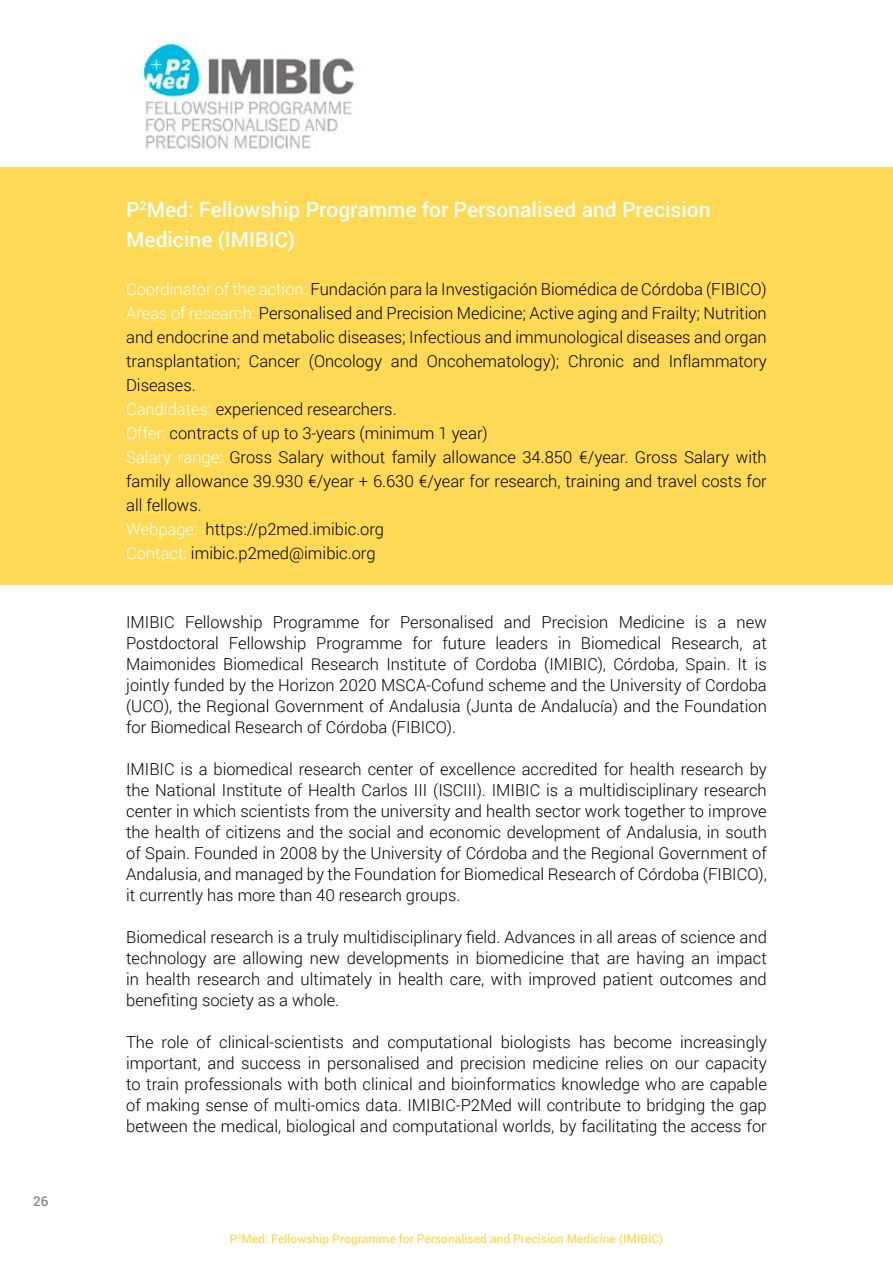
<style>
.page{position:relative;width:893px;height:1263px;background:#fff}
.page>*{position:absolute;margin:0;border:0;box-sizing:border-box;transform-origin:0 0}
.t1{font:500 21px/30px "Roboto";color:#fff}
.t2{font:300 16.5px/21px "Roboto";color:#000;text-align:justify}
.t3{font:500 13.5px "Roboto";color:#87888a}
.t4{font:500 12px "Roboto";color:#ffda56}
.s1{color:#fff}
</style>
<div class="page">
<div style="left:0;top:168px;width:893px;height:417px;background:#ffda56"></div>
<img style="left:142px;top:39px;width:212px;height:112px">
<p class="t3" style="left:33px;top:1192px;width:17px">26</p>
<p class="t1" style="left:126px;top:193px;width:586px">P<sup>2</sup>Med: Fellowship Programme for Personalised and Precision<br>Medicine (IMIBIC)</p>
<p class="t2" style="left:126px;top:276px;width:642px;line-height:24px;text-align:left"><span class="s1">Coordinator of the action:</span> Fundación para la Investigación Biomédica de Córdoba (FIBICO)<br><span class="s1">Areas of research:</span> Personalised and Precision Medicine; Active aging and Frailty; Nutrition and endocrine and metabolic diseases; Infectious and immunological diseases and organ transplantation; Cancer (Oncology and Oncohematology); Chronic and Inflammatory Diseases.<br><span class="s1">Candidates:</span> experienced researchers.<br><span class="s1">Offer:</span> contracts of up to 3-years (minimum 1 year)<br><span class="s1">Salary range:</span> Gross Salary without family allowance 34.850 €/year. Gross Salary with family allowance 39.930 €/year + 6.630 €/year for research, training and travel costs for all fellows.<br><span class="s1">Webpage:</span> https://p2med.imibic.org<br><span class="s1">Contact:</span> imibic.p2med@imibic.org</p>
<p class="t2" style="left:126px;top:611px;width:642px">IMIBIC Fellowship Programme for Personalised and Precision Medicine is a new Postdoctoral Fellowship Programme for future leaders in Biomedical Research, at Maimonides Biomedical Research Institute of Cordoba (IMIBIC), Córdoba, Spain. It is jointly funded by the Horizon 2020 MSCA-Cofund scheme and the University of Cordoba (UCO), the Regional Government of Andalusia (Junta de Andalucía) and the Foundation for Biomedical Research of Córdoba (FIBICO).</p>
<p class="t2" style="left:126px;top:758px;width:642px">IMIBIC is a biomedical research center of excellence accredited for health research by the National Institute of Health Carlos III (ISCIII). IMIBIC is a multidisciplinary research center in which scientists from the university and health sector work together to improve the health of citizens and the social and economic development of Andalusia, in south of Spain. Founded in 2008 by the University of Córdoba and the Regional Government of Andalusia, and managed by the Foundation for Biomedical Research of Córdoba (FIBICO), it currently has more than 40 research groups.</p>
<p class="t2" style="left:126px;top:926px;width:642px">Biomedical research is a truly multidisciplinary field. Advances in all areas of science and technology are allowing new developments in biomedicine that are having an impact in health research and ultimately in health care, with improved patient outcomes and benefiting society as a whole.</p>
<p class="t2" style="left:126px;top:1031px;width:642px">The role of clinical-scientists and computational biologists has become increasingly important, and success in personalised and precision medicine relies on our capacity to train professionals with both clinical and bioinformatics knowledge who are capable of making sense of multi-omics data. IMIBIC-P2Med will contribute to bridging the gap between the medical, biological and computational worlds, by facilitating the access for</p>
<p class="t4" style="left:230px;top:1230px;width:435px">P<sup>2</sup>Med: Fellowship Programme for Personalised and Precision Medicine (IMIBIC)</p>
</div>
